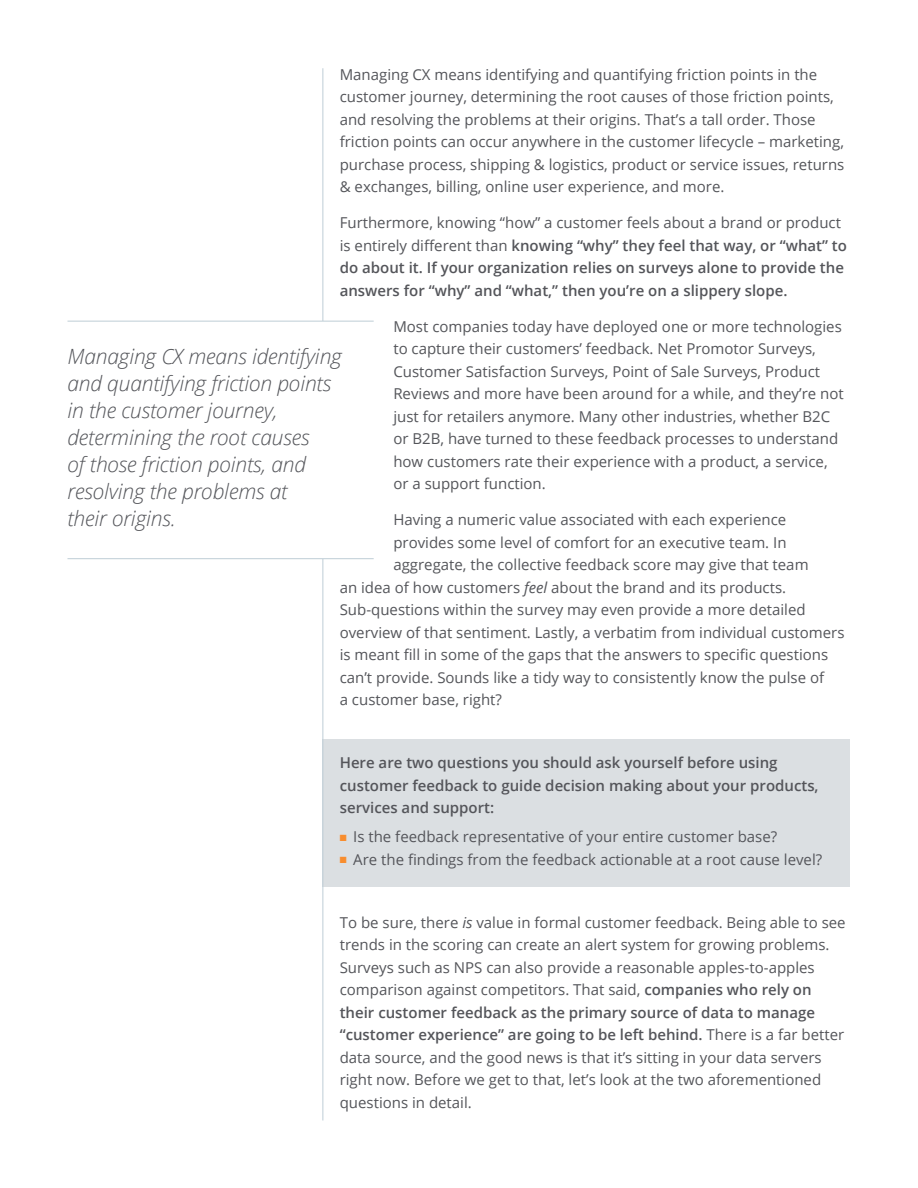
<style>
.page{position:relative;width:918px;height:1188px;background:#fff}
.page>*{position:absolute;margin:0;border:0;box-sizing:border-box;transform-origin:0 0}
.t1{font:italic 300 21px/27px "Open Sans";letter-spacing:-.01em;color:#54555a}
.BODY{font:15px/22.5px "Open Sans";color:#54555a}
.BODY-2{font:600 15px/22.5px "Open Sans";color:#54555a}
.BODY_BULLET{font:15px "Open Sans";color:#54555a}
.s1{font-weight:400}
.s2{font-style:italic}
.s3{color:#f88d2e}
.s4{font-weight:600}
</style>
<div class="page">
<div style="left:322px;top:739px;width:528px;height:148px;background:#dbdfe2"></div>
<hr style="left:322px;top:68px;width:1px;height:1052px;background:#becdd6">
<div style="left:68px;top:321px;width:319px;height:238px;background:#fff"></div>
<hr style="left:68px;top:558px;width:306px;height:1px;background:#becdd6">
<hr style="left:68px;top:321px;width:306px;height:1px;background:#becdd6">
<p class="BODY" style="left:340px;top:63px;width:506px">Managing CX means identifying and quantifying friction points in the customer journey, determining the root causes of those friction points, and resolving the problems at their origins. That’s a tall order. Those friction points can occur anywhere in the customer lifecycle – marketing, purchase process, shipping &amp; logistics, product or service issues, returns &amp; exchanges, billing, online user experience, and more.</p>
<p class="BODY-2" style="left:340px;top:211px;width:509px"><span class="s1">Furthermore, knowing “how” a customer feels about a brand or product is entirely different than</span> knowing “why” they feel that way, or “what” to do about it. If your organization relies on surveys alone to provide the answers for “why” and “what,” then you’re on a slippery slope.</p>
<p class="BODY" style="left:393px;top:315px;width:452px">Most companies today have deployed one or more technologies to capture their customers’ feedback. Net Promotor Surveys, Customer Satisfaction Surveys, Point of Sale Surveys, Product Reviews and more have been around for a while, and they’re not just for retailers anymore. Many other industries, whether B2C or B2B, have turned to these feedback processes to understand how customers rate their experience with a product, a service, or a support function.</p>
<p class="BODY" style="left:393px;top:508px;width:394px">Having a numeric value associated with each experience</p>
<p class="BODY" style="left:393px;top:531px;width:395px">provides some level of comfort for an executive team. In</p>
<p class="BODY" style="left:393px;top:553px;width:417px">aggregate, the collective feedback score may give that team</p>
<p class="BODY" style="left:340px;top:576px;width:448px">an idea of how customers <span class="s2">feel</span> about the brand and its products.</p>
<p class="BODY" style="left:340px;top:598px;width:467px">Sub-questions within the survey may even provide a more detailed</p>
<p class="BODY" style="left:340px;top:621px;width:506px">overview of that sentiment. Lastly, a verbatim from individual customers</p>
<p class="BODY" style="left:340px;top:643px;width:490px">is meant fill in some of the gaps that the answers to specific questions</p>
<p class="BODY" style="left:340px;top:666px;width:486px">can’t provide. Sounds like a tidy way to consistently know the pulse of</p>
<p class="BODY" style="left:340px;top:688px;width:164px">a customer base, right?</p>
<p class="t1" style="left:68px;top:342px;width:276px">Managing CX means identifying and quantifying friction points in the customer journey, determining the root causes<br>of those friction points, and resolving the problems at<br>their origins.</p>
<p class="BODY-2" style="left:340px;top:751px;width:480px">Here are two questions you should ask yourself before using customer feedback to guide decision making about your products, services and support:</p>
<p class="BODY_BULLET" style="left:340px;top:827px;width:439px"><span class="s3">■</span> Is the feedback representative of your entire customer base?</p>
<p class="BODY_BULLET" style="left:340px;top:849px;width:484px"><span class="s3">■</span> Are the findings from the feedback actionable at a root cause level?</p>
<p class="BODY" style="left:340px;top:911px;width:507px">To be sure, there <span class="s2">is</span> value in formal customer feedback. Being able to see trends in the scoring can create an alert system for growing problems.<br>Surveys such as NPS can also provide a reasonable apples-to-apples comparison against competitors. That said, <span class="s4">companies who rely on their customer feedback as the primary source of data to manage “customer experience” are going to be left behind.</span> There is a far better data source, and the good news is that it’s sitting in your data servers right now. Before we get to that, let’s look at the two aforementioned questions in detail.</p>
</div>
